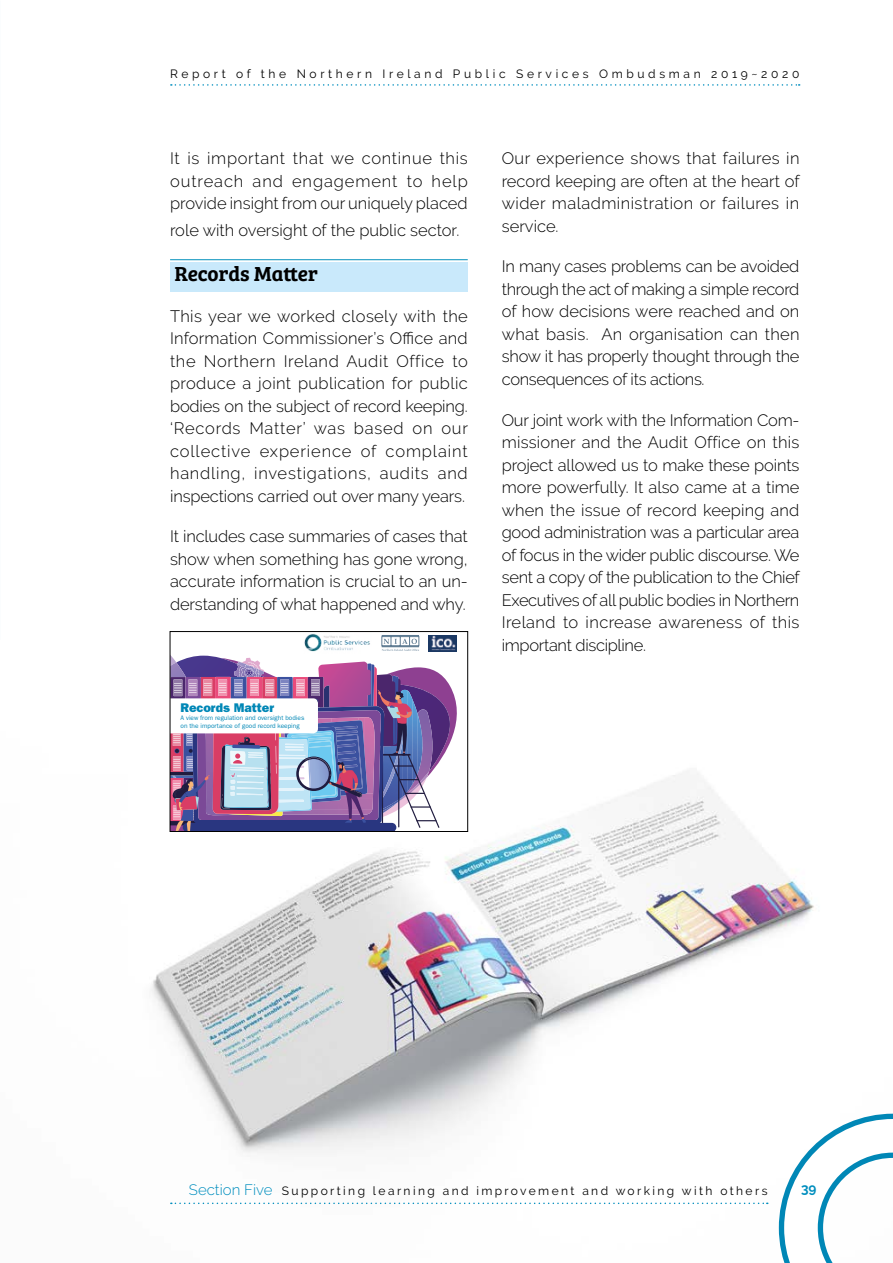
<style>
.page{position:relative;width:893px;height:1263px;background:#fff}
.page>*{position:absolute;margin:0;border:0;box-sizing:border-box;transform-origin:0 0}
.t1{font:21px "Bree Serif Sb";letter-spacing:-.01em;color:#000}
.t2{font:300 16.5px/22.5px "Raleway";color:#000;text-align:justify}
.t3{font:700 13.5px "Raleway";color:#008ebe}
.t4{font:12.6px "ITC Franklin Gothic Std Hvy";color:#0087b6}
.t5{font:12px "Raleway";letter-spacing:.2em;color:#000}
.t6{font:12px "Raleway";letter-spacing:.29em;color:#000}
.t7{font:6.45px/7.8px "ITC Franklin Gothic Std";color:#0087b6}
.s1{font-weight:300;font-size:15px;color:#008ebe}
</style>
<div class="page">
<img style="left:151px;top:640px;width:742px;height:594px">
<svg style="left:779px;top:1114px;width:114px;height:149px"></svg>
<svg style="left:171px;top:1202px;width:597px;height:2px"></svg>
<svg style="left:171px;top:84px;width:629px;height:2px"></svg>
<div style="left:170px;top:262px;width:298px;height:29px;background:#c9e9fb"></div>
<hr style="left:170px;top:259px;width:298px;height:1px;background:#0090bc">
<svg style="left:446px;top:658px;width:20px;height:171px"></svg>
<img style="left:307px;top:633px;width:12px;height:3px">
<img style="left:429px;top:635px;width:28px;height:16px">
<hr style="left:382px;top:635px;width:37px;height:1px;background:#5d7a91">
<img style="left:172px;top:636px;width:274px;height:193px">
<div style="left:170px;top:631px;width:298px;height:200px;border:1px solid #000"></div>
<p class="t6" style="left:170px;top:67px;width:631px">Report of the Northern Ireland Public Services Ombudsman 2019~2020</p>
<p class="t2" style="left:170px;top:147px;width:299px">It is important that we continue this outreach and engagement to help provide insight from our uniquely placed</p>
<p class="t2" style="left:170px;top:219px;width:291px">role with oversight of the public sector.</p>
<p class="t1" style="left:174px;top:258px;width:145px">Records Matter</p>
<p class="t2" style="left:170px;top:305px;width:299px">This year we worked closely with the Information Commissioner’s Office and the Northern Ireland Audit Office to produce a joint publication for public bodies on the subject of record keeping. ‘Records Matter’ was based on our collective experience of complaint handling, investigations, audits and inspections carried out over many years.</p>
<p class="t2" style="left:170px;top:525px;width:299px">It includes case summaries of cases that show when something has gone wrong, accurate information is crucial to an un&shy;derstanding of what happened and why.</p>
<p class="t4" style="left:180px;top:701px;width:95px">Records Matter</p>
<p class="t7" style="left:181px;top:714px;width:125px">A view from regulation and oversight bodies on the importance of good record keeping</p>
<p class="t2" style="left:502px;top:147px;width:299px">Our experience shows that failures in record keeping are often at the heart of wider maladministration or failures in service.</p>
<p class="t2" style="left:502px;top:255px;width:299px">In many cases problems can be avoided through the act of making a simple record of how decisions were reached and on what basis. An organisation can then show it has properly thought through the consequences of its actions.</p>
<p class="t2" style="left:502px;top:408px;width:299px">Our joint work with the Information Com&shy;missioner and the Audit Office on this project allowed us to make these points more powerfully. It also came at a time when the issue of record keeping and good administration was a particular area of focus in the wider public discourse. We sent a copy of the publication to the Chief Executives of all public bodies in Northern Ireland to increase awareness of this important discipline.</p>
<p class="t5" style="left:189px;top:1184px;width:580px"><span class="s1">Section Five</span> Supporting learning and improvement and working with others</p>
<p class="t3" style="left:801px;top:1181px;width:17px">39</p>
</div>
